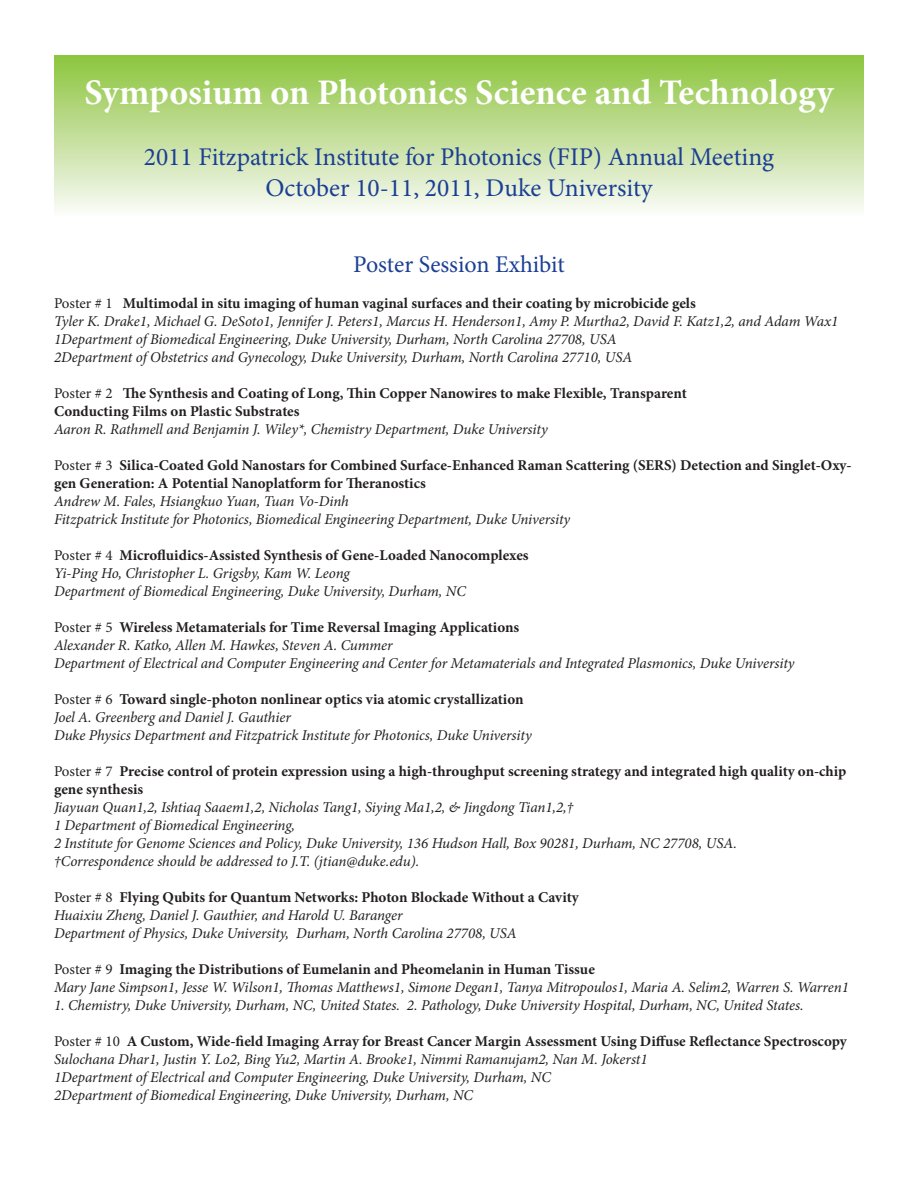
<style>
.page{position:relative;width:918px;height:1188px;background:#fff}
.page>*{position:absolute;margin:0;border:0;box-sizing:border-box;transform-origin:0 0}
.t1{font:700 36px "Minion Pro";color:#fff}
.t2{font:25.5px "Minion Pro";color:#1b3f94}
.t3{font:24px "Minion Pro";color:#1b3f94}
.t4{font:italic 15px "Minion Pro";letter-spacing:-.005em;color:#231f20}
.t5{font:700 15px/18px "Minion Pro";color:#231f20}
.s1{font-weight:400}
</style>
<div class="page">
<div style="left:54px;top:56px;width:810px;height:162px;background:linear-gradient(to bottom,#8dc43d,#fbfbfa)"></div>
<p class="t1" style="left:85px;top:67px;width:750px">Symposium on Photonics Science and Technology</p>
<p class="t2" style="left:144px;top:140px;width:632px">2011 Fitzpatrick Institute for Photonics (FIP) Annual Meeting</p>
<p class="t2" style="left:265px;top:171px;width:389px">October 10-11, 2011, Duke University</p>
<p class="t3" style="left:353px;top:248px;width:213px">Poster Session Exhibit</p>
<p class="t5" style="left:54px;top:294px;width:643px"><span class="s1">Poster # 1</span> Multimodal in situ imaging of human vaginal surfaces and their coating by microbicide gels</p>
<p class="t4" style="left:54px;top:311px;width:786px">Tyler K. Drake1, Michael G. DeSoto1, Jennifer J. Peters1, Marcus H. Henderson1, Amy P. Murtha2, David F. Katz1,2, and Adam Wax1</p>
<p class="t4" style="left:54px;top:329px;width:564px">1Department of Biomedical Engineering, Duke University, Durham, North Carolina 27708, USA</p>
<p class="t4" style="left:54px;top:347px;width:580px">2Department of Obstetrics and Gynecology, Duke University, Durham, North Carolina 27710, USA</p>
<p class="t5" style="left:54px;top:384px;width:634px"><span class="s1">Poster # 2</span> The Synthesis and Coating of Long, Thin Copper Nanowires to make Flexible, Transparent</p>
<p class="t5" style="left:54px;top:402px;width:247px">Conducting Films on Plastic Substrates</p>
<p class="t4" style="left:54px;top:419px;width:495px">Aaron R. Rathmell and Benjamin J. Wiley*, Chemistry Department, Duke University</p>
<p class="t5" style="left:54px;top:456px;width:799px"><span class="s1">Poster # 3</span> Silica-Coated Gold Nanostars for Combined Surface-Enhanced Raman Scattering (SERS) Detection and Singlet-Oxy&shy;gen Generation: A Potential Nanoplatform for Theranostics</p>
<p class="t4" style="left:54px;top:491px;width:296px">Andrew M. Fales, Hsiangkuo Yuan, Tuan Vo-Dinh</p>
<p class="t4" style="left:54px;top:509px;width:518px">Fitzpatrick Institute for Photonics, Biomedical Engineering Department, Duke University</p>
<p class="t5" style="left:54px;top:546px;width:476px"><span class="s1">Poster # 4</span> Microfluidics-Assisted Synthesis of Gene-Loaded Nanocomplexes</p>
<p class="t4" style="left:54px;top:563px;width:297px">Yi-Ping Ho, Christopher L. Grigsby, Kam W. Leong</p>
<p class="t4" style="left:54px;top:581px;width:413px">Department of Biomedical Engineering, Duke University, Durham, NC</p>
<p class="t5" style="left:54px;top:618px;width:467px"><span class="s1">Poster # 5</span> Wireless Metamaterials for Time Reversal Imaging Applications</p>
<p class="t4" style="left:54px;top:635px;width:340px">Alexander R. Katko, Allen M. Hawkes, Steven A. Cummer</p>
<p class="t4" style="left:54px;top:653px;width:742px">Department of Electrical and Computer Engineering and Center for Metamaterials and Integrated Plasmonics, Duke University</p>
<p class="t5" style="left:54px;top:690px;width:471px"><span class="s1">Poster # 6</span> Toward single-photon nonlinear optics via atomic crystallization</p>
<p class="t4" style="left:54px;top:707px;width:238px">Joel A. Greenberg and Daniel J. Gauthier</p>
<p class="t4" style="left:54px;top:725px;width:479px">Duke Physics Department and Fitzpatrick Institute for Photonics, Duke University</p>
<p class="t5" style="left:54px;top:762px;width:794px"><span class="s1">Poster # 7</span> Precise control of protein expression using a high-throughput screening strategy and integrated high quality on-chip gene synthesis</p>
<p class="t4" style="left:54px;top:797px;width:521px">Jiayuan Quan1,2, Ishtiaq Saaem1,2, Nicholas Tang1, Siying Ma1,2, &amp; Jingdong Tian1,2,†</p>
<p class="t4" style="left:54px;top:815px;width:243px">1 Department of Biomedical Engineering,</p>
<p class="t4" style="left:54px;top:833px;width:684px">2 Institute for Genome Sciences and Policy, Duke University, 136 Hudson Hall, Box 90281, Durham, NC 27708, USA.</p>
<p class="t4" style="left:54px;top:851px;width:367px">†Correspondence should be addressed to J.T. (jtian@duke.edu).</p>
<p class="t5" style="left:54px;top:888px;width:526px"><span class="s1">Poster # 8</span> Flying Qubits for Quantum Networks: Photon Blockade Without a Cavity</p>
<p class="t4" style="left:54px;top:905px;width:350px">Huaixiu Zheng, Daniel J. Gauthier, and Harold U. Baranger</p>
<p class="t4" style="left:54px;top:923px;width:464px">Department of Physics, Duke University, Durham, North Carolina 27708, USA</p>
<p class="t5" style="left:54px;top:960px;width:542px"><span class="s1">Poster # 9</span> Imaging the Distributions of Eumelanin and Pheomelanin in Human Tissue</p>
<p class="t4" style="left:54px;top:977px;width:796px">Mary Jane Simpson1, Jesse W. Wilson1, Thomas Matthews1, Simone Degan1, Tanya Mitropoulos1, Maria A. Selim2, Warren S. Warren1</p>
<p class="t4" style="left:54px;top:995px;width:751px">1. Chemistry, Duke University, Durham, NC, United States. 2. Pathology, Duke University Hospital, Durham, NC, United States.</p>
<p class="t5" style="left:54px;top:1032px;width:794px"><span class="s1">Poster # 10</span> A Custom, Wide-field Imaging Array for Breast Cancer Margin Assessment Using Diffuse Reflectance Spectroscopy</p>
<p class="t4" style="left:54px;top:1049px;width:595px">Sulochana Dhar1, Justin Y. Lo2, Bing Yu2, Martin A. Brooke1, Nimmi Ramanujam2, Nan M. Jokerst1</p>
<p class="t4" style="left:54px;top:1067px;width:498px">1Department of Electrical and Computer Engineering, Duke University, Durham, NC</p>
<p class="t4" style="left:54px;top:1085px;width:421px">2Department of Biomedical Engineering, Duke University, Durham, NC</p>
</div>
